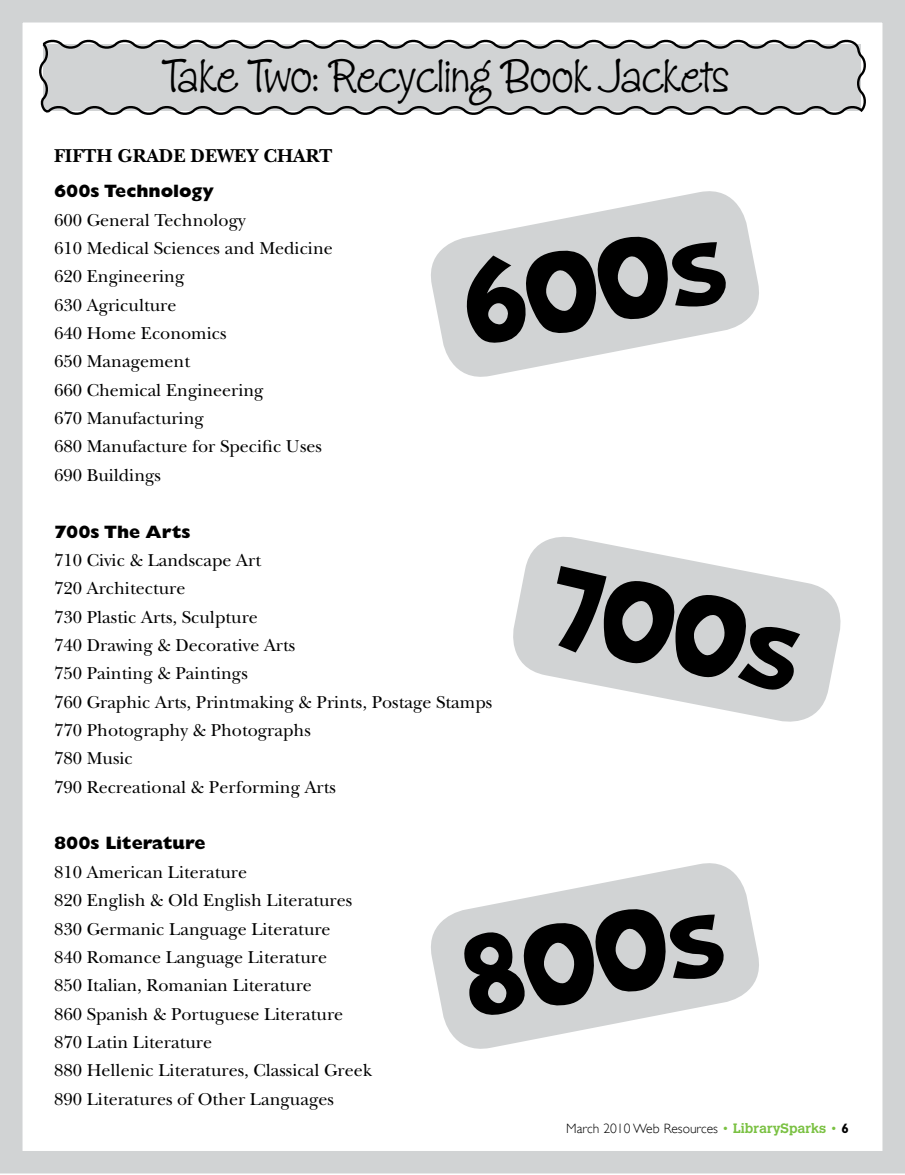
<style>
.page{position:relative;width:905px;height:1175px;background:#fff}
.page>*{position:absolute;margin:0;border:0;box-sizing:border-box;transform-origin:0 0}
.t1{font:139.2px "Brady Bunch Remastered";color:#000}
.t2{font:48px "Zipty Do";letter-spacing:-.01em;color:#000}
.t3{font:700 19.5px "New Baskerville";color:#000}
.t4{font:18px/28.3px "New Baskerville";color:#000}
.t5{font:800 18px "Gill Sans";color:#000}
.t6{font:300 13.5px "Gill Sans";color:#000}
.s1{font-size:118.2px}
.s2{color:#7ac142}
.s3{font-family:"Calvert";font-weight:700;color:#7ac142}
</style>
<div class="page">
<div style="left:0;top:0;width:904px;height:1173px;border:22px solid #d1d3d4"></div>
<svg style="left:39px;top:39px;width:827px;height:76px;background:#c5c7c8"></svg>
<svg style="left:431px;top:191px;width:328px;height:186px;fill:#d1d3d4"></svg>
<svg style="left:513px;top:537px;width:328px;height:185px;fill:#d1d3d4"></svg>
<svg style="left:431px;top:863px;width:328px;height:186px;fill:#d1d3d4"></svg>
<h2 class="t2" style="left:162px;top:47px;width:568px">Take Two: Recycling Book Jackets</h2>
<p class="t3" style="left:54px;top:144px;width:280px">FIFTH GRADE DEWEY CHART</p>
<p class="t5" style="left:54px;top:180px;width:161px">600s Technology</p>
<p class="t4" style="left:54px;top:206px;width:280px">600 General Technology<br>610 Medical Sciences and Medicine<br>620 Engineering<br>630 Agriculture<br>640 Home Economics<br>650 Management<br>660 Chemical Engineering<br>670 Manufacturing<br>680 Manufacture for Specific Uses<br>690 Buildings</p>
<p class="t5" style="left:54px;top:521px;width:138px">700s The Arts</p>
<p class="t4" style="left:54px;top:546px;width:440px">710 Civic &amp; Landscape Art<br>720 Architecture<br>730 Plastic Arts, Sculpture<br>740 Drawing &amp; Decorative Arts<br>750 Painting &amp; Paintings<br>760 Graphic Arts, Printmaking &amp; Prints, Postage Stamps<br>770 Photography &amp; Photographs<br>780 Music<br>790 Recreational &amp; Performing Arts</p>
<p class="t5" style="left:54px;top:833px;width:153px">800s Literature</p>
<p class="t4" style="left:54px;top:858px;width:319px">810 American Literature<br>820 English &amp; Old English Literatures 830 Germanic Language Literature<br>840 Romance Language Literature<br>850 Italian, Romanian Literature<br>860 Spanish &amp; Portuguese Literature 870 Latin Literature<br>880 Hellenic Literatures, Classical Greek 890 Literatures of Other Languages</p>
<h1 class="t1" style="left:452px;top:234px;width:263px;rotate:-11deg">600<span class="s1">s</span></h1>
<h1 class="t1" style="left:568px;top:530px;width:253px;rotate:11deg">700<span class="s1">s</span></h1>
<h1 class="t1" style="left:452px;top:906px;width:260px;rotate:-11deg">800<span class="s1">s</span></h1>
<p class="t6" style="left:566px;top:1120px;width:272px">March 2010 Web Resources <span class="s2">•</span> <span class="s3">LibrarySparks</span> <span class="s2">•</span></p>
</div>
